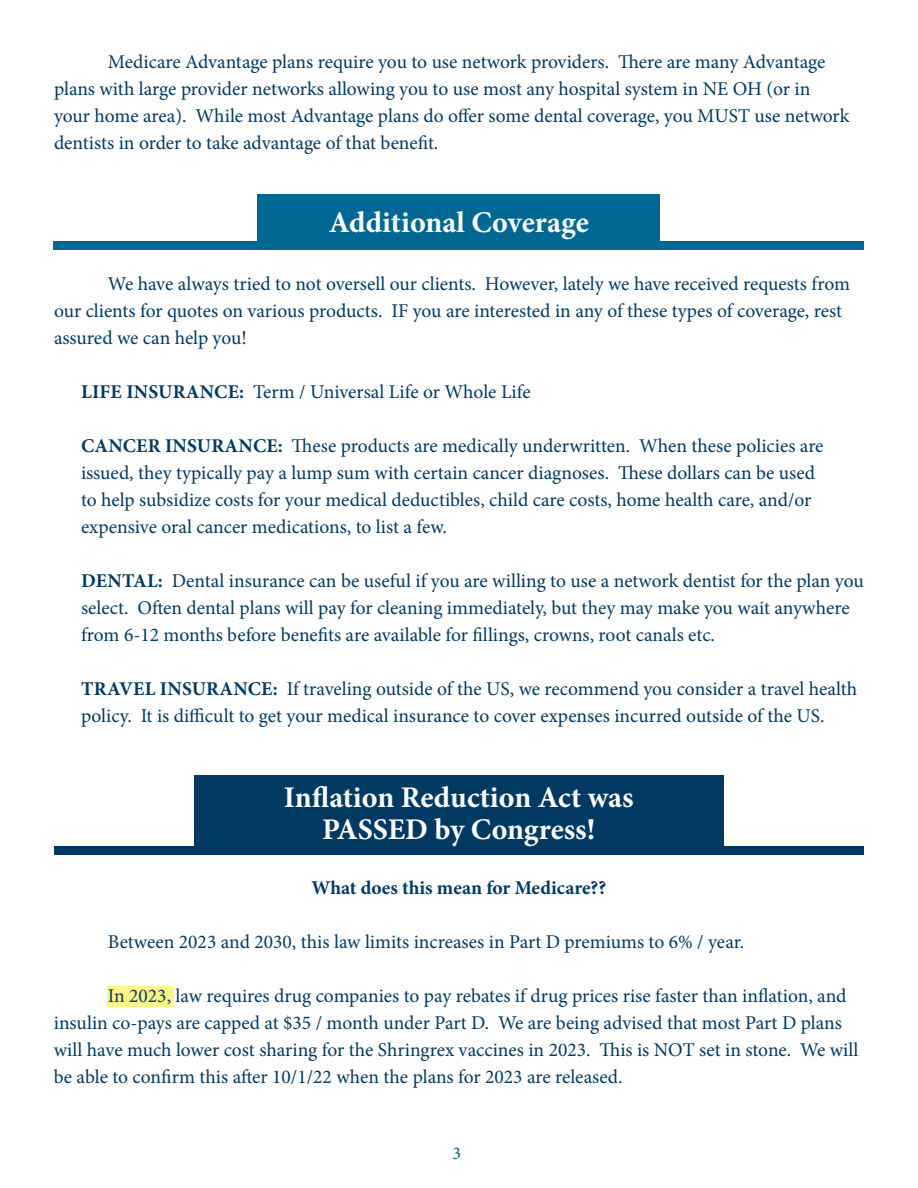
<style>
.page{position:relative;width:918px;height:1188px;background:#fff}
.page>*{position:absolute;margin:0;border:0;box-sizing:border-box;transform-origin:0 0}
.t1{font:700 30px "Minion Pro";color:#fff}
.t2{font:19.5px/27px "Minion Pro";color:#003a62}
.t3{font:700 19.5px "Minion Pro";color:#003a62}
.t4{font:18px "Minion Pro";color:#006893}
.s1{font-weight:700}
</style>
<div class="page">
<div style="left:107px;top:986px;width:67px;height:21px;background:#fff688"></div>
<div style="left:258px;top:194px;width:402px;height:52px;background:#006893"></div>
<div style="left:54px;top:241px;width:810px;height:9px;background:#006893"></div>
<div style="left:194px;top:775px;width:530px;height:77px;background:#003a62"></div>
<div style="left:54px;top:847px;width:810px;height:8px;background:#003a62"></div>
<p class="t2" style="left:54px;top:49px;width:797px;text-indent:54px">Medicare Advantage plans require you to use network providers. There are many Advantage plans with large provider networks allowing you to use most any hospital system in NE OH (or in your home area). While most Advantage plans do offer some dental coverage, you MUST use network dentists in order to take advantage of that benefit.</p>
<p class="t1" style="left:329px;top:201px;width:262px">Additional Coverage</p>
<p class="t2" style="left:54px;top:270px;width:798px;text-indent:54px">We have always tried to not oversell our clients. However, lately we have received requests from our clients for quotes on various products. IF you are interested in any of these types of coverage, rest assured we can help you!</p>
<p class="t2" style="left:81px;top:378px;width:451px"><span class="s1">LIFE INSURANCE:</span> Term / Universal Life or Whole Life</p>
<p class="t2" style="left:81px;top:432px;width:744px"><span class="s1">CANCER INSURANCE:</span> These products are medically underwritten. When these policies are issued, they typically pay a lump sum with certain cancer diagnoses. These dollars can be used to help subsidize costs for your medical deductibles, child care costs, home health care, and/or expensive oral cancer medications, to list a few.</p>
<p class="t2" style="left:81px;top:567px;width:784px"><span class="s1">DENTAL:</span> Dental insurance can be useful if you are willing to use a network dentist for the plan you select. Often dental plans will pay for cleaning immediately, but they may make you wait anywhere from 6-12 months before benefits are available for fillings, crowns, root canals etc.</p>
<p class="t2" style="left:81px;top:675px;width:778px"><span class="s1">TRAVEL INSURANCE:</span> If traveling outside of the US, we recommend you consider a travel health policy. It is difficult to get your medical insurance to cover expenses incurred outside of the US.</p>
<p class="t1" style="left:284px;top:777px;width:351px">Inflation Reduction Act was</p>
<p class="t1" style="left:322px;top:808px;width:275px">PASSED by Congress!</p>
<p class="t3" style="left:311px;top:874px;width:296px">What does this mean for Medicare??</p>
<p class="t2" style="left:108px;top:928px;width:638px">Between 2023 and 2030, this law limits increases in Part D premiums to 6% / year.</p>
<p class="t2" style="left:54px;top:982px;width:806px;text-indent:54px">In 2023, law requires drug companies to pay rebates if drug prices rise faster than inflation, and insulin co-pays are capped at $35 / month under Part D. We are being advised that most Part D plans will have much lower cost sharing for the Shringrex vaccines in 2023. This is NOT set in stone. We will be able to confirm this after 10/1/22 when the plans for 2023 are released.</p>
<p class="t4" style="left:453px;top:1141px;width:10px">3</p>
</div>
